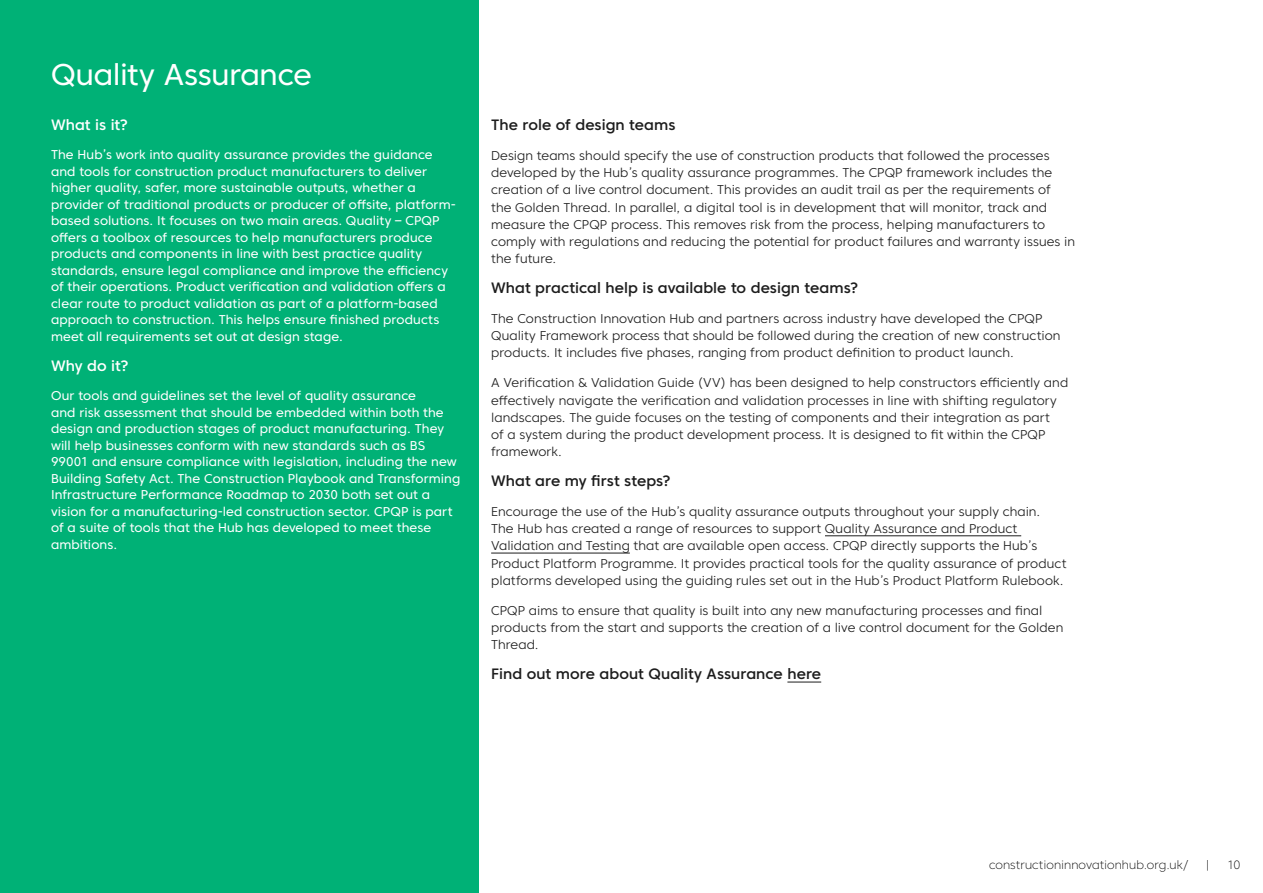
<style>
.page{position:relative;width:1263px;height:893px;background:#fff}
.page>*{position:absolute;margin:0;border:0;box-sizing:border-box;transform-origin:0 0}
.t1{font:30px "Core Sans C 45";letter-spacing:-.005em;color:#fff}
.t2{font:500 15px "Core Sans C 55";letter-spacing:.005em;color:#1d1d1d}
.t3{font:500 15px "Core Sans C 55";color:#fff}
.t4{font:300 12.75px/17.2px "Core Sans C 35";letter-spacing:.005em;color:#1d1d1d}
.t5{font:12.75px/16.5px "Core Sans C 45";letter-spacing:.01em;color:#fff}
.t6{font:200 12px "Core Sans C 25";letter-spacing:.01em;color:#000}
</style>
<div class="page">
<div style="left:0;top:0;width:478px;height:893px;background:#00b176"></div>
<hr style="left:825px;top:536px;width:196px;height:1px;background:#1d1d1d">
<hr style="left:491px;top:553px;width:139px;height:1px;background:#1d1d1d">
<hr style="left:787px;top:682px;width:34px;height:1px;background:#1d1d1d">
<h1 class="t1" style="left:51px;top:56px;width:262px">Quality Assurance</h1>
<p class="t3" style="left:51px;top:115px;width:79px">What is it?</p>
<p class="t5" style="left:51px;top:146px;width:406px">The Hub’s work into quality assurance provides the guidance and tools for construction product manufacturers to deliver higher quality, safer, more sustainable outputs, whether a provider of traditional products or producer of offsite, platform&shy;based solutions. It focuses on two main areas. Quality – CPQP offers a toolbox of resources to help manufacturers produce products and components in line with best practice quality standards, ensure legal compliance and improve the efficiency of their operations. Product verification and validation offers a clear route to product validation as part of a platform-based approach to construction. This helps ensure finished products meet all requirements set out at design stage.</p>
<p class="t3" style="left:51px;top:356px;width:79px">Why do it?</p>
<p class="t5" style="left:51px;top:387px;width:411px">Our tools and guidelines set the level of quality assurance<br>and risk assessment that should be embedded within both the design and production stages of product manufacturing. They will help businesses conform with new standards such as BS 99001 and ensure compliance with legislation, including the new Building Safety Act. The Construction Playbook and Transforming Infrastructure Performance Roadmap to 2030 both set out a vision for a manufacturing-led construction sector. CPQP is part of a suite of tools that the Hub has developed to meet these ambitions.</p>
<p class="t2" style="left:491px;top:115px;width:186px">The role of design teams</p>
<p class="t4" style="left:491px;top:147px;width:585px">Design teams should specify the use of construction products that followed the processes developed by the Hub’s quality assurance programmes. The CPQP framework includes the creation of a live control document. This provides an audit trail as per the requirements of<br>the Golden Thread. In parallel, a digital tool is in development that will monitor, track and measure the CPQP process. This removes risk from the process, helping manufacturers to comply with regulations and reducing the potential for product failures and warranty issues in the future.</p>
<p class="t2" style="left:491px;top:278px;width:369px">What practical help is available to design teams?</p>
<p class="t4" style="left:491px;top:310px;width:571px">The Construction Innovation Hub and partners across industry have developed the CPQP<br>Quality Framework process that should be followed during the creation of new construction products. It includes five phases, ranging from product definition to product launch.</p>
<p class="t4" style="left:491px;top:374px;width:578px">A Verification &amp; Validation Guide (VV) has been designed to help constructors efficiently and effectively navigate the verification and validation processes in line with shifting regulatory landscapes. The guide focuses on the testing of components and their integration as part<br>of a system during the product development process. It is designed to fit within the CPQP framework.</p>
<p class="t2" style="left:491px;top:471px;width:181px">What are my first steps?</p>
<p class="t4" style="left:491px;top:503px;width:577px">Encourage the use of the Hub’s quality assurance outputs throughout your supply chain.<br>The Hub has created a range of resources to support Quality Assurance and Product Validation and Testing that are available open access. CPQP directly supports the Hub’s Product Platform Programme. It provides practical tools for the quality assurance of product platforms developed using the guiding rules set out in the Hub’s Product Platform Rulebook.</p>
<p class="t4" style="left:491px;top:602px;width:574px">CPQP aims to ensure that quality is built into any new manufacturing processes and final products from the start and supports the creation of a live control document for the Golden<br>Thread.</p>
<p class="t2" style="left:491px;top:664px;width:332px">Find out more about Quality Assurance here</p>
<p class="t6" style="left:989px;top:857px;width:201px">constructioninnovationhub.org.uk/</p>
<p class="t6" style="left:1206px;top:857px;width:5px">|</p>
<p class="t6" style="left:1227px;top:857px;width:15px">10</p>
</div>
